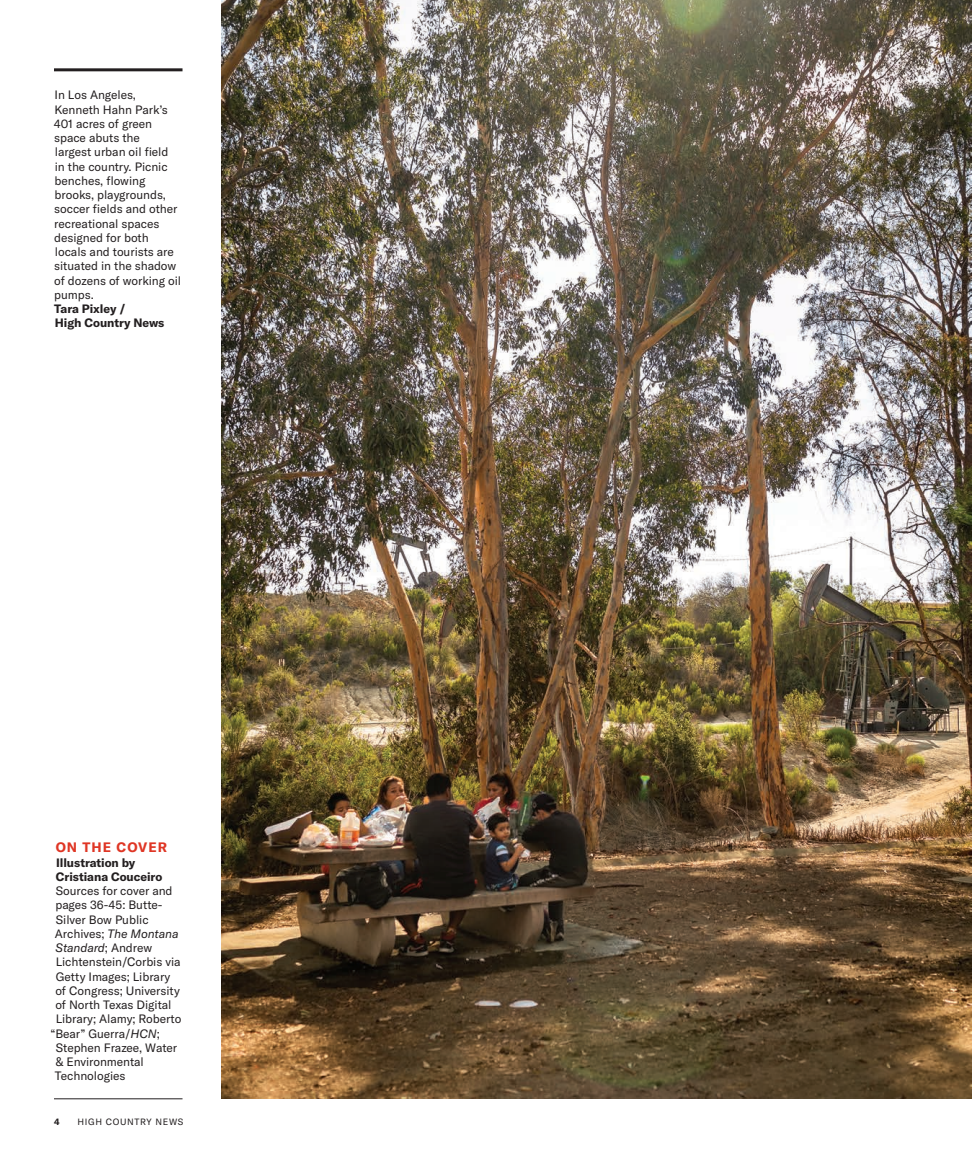
<style>
.page{position:relative;width:972px;height:1175px;background:#fff}
.page>*{position:absolute;margin:0;border:0;box-sizing:border-box;transform-origin:0 0}
.t1{font:700 13.5px "GT America";letter-spacing:.075em;color:#df3625}
.t2{font:12px/14.2px "GT America";letter-spacing:-.005em;color:#231f20}
.t3{font:700 12px/14.2px "GT America";letter-spacing:-.005em;color:#231f20}
.t4{font:italic 12px "GT America";letter-spacing:-.005em;color:#231f20}
.t5{font:9px "GT America";letter-spacing:.075em;color:#231f20}
.t6{font:700 9px "GT America";color:#231f20}
.s1{font-style:normal}
.s2{font-style:italic}
</style>
<div class="page">
<hr style="left:54px;top:68px;width:129px;height:3px;background:#231f20">
<hr style="left:54px;top:1098px;width:129px;height:1px;background:#231f20">
<img style="left:222px;top:0;width:750px;height:1098px">
<p class="t2" style="left:54px;top:88px;width:129px">In Los Angeles,<br>Kenneth Hahn Park’s<br>401 acres of green space abuts the<br>largest urban oil field<br>in the country. Picnic benches, flowing brooks, playgrounds, soccer fields and other recreational spaces designed for both locals and tourists are situated in the shadow of dozens of working oil pumps.</p>
<p class="t3" style="left:54px;top:301px;width:112px">Tara Pixley /<br>High Country News</p>
<p class="t1" style="left:56px;top:839px;width:113px">ON THE COVER</p>
<p class="t3" style="left:56px;top:855px;width:108px">Illustration by<br>Cristiana Couceiro</p>
<p class="t2" style="left:56px;top:883px;width:118px">Sources for cover and</p>
<p class="t2" style="left:55px;top:898px;width:109px">pages 36-45: Butte-</p>
<p class="t2" style="left:56px;top:912px;width:94px">Silver Bow Public</p>
<p class="t4" style="left:55px;top:926px;width:125px"><span class="s1">Archives;</span> The Montana</p>
<p class="t4" style="left:56px;top:940px;width:98px">Standard<span class="s1">; Andrew</span></p>
<p class="t2" style="left:56px;top:955px;width:126px">Lichtenstein/Corbis via</p>
<p class="t2" style="left:56px;top:969px;width:116px">Getty Images; Library</p>
<p class="t2" style="left:55px;top:983px;width:126px">of Congress; University</p>
<p class="t2" style="left:55px;top:997px;width:118px">of North Texas Digital</p>
<p class="t2" style="left:56px;top:1012px;width:127px">Library; Alamy; Roberto</p>
<p class="t2" style="left:50px;top:1026px;width:111px">“Bear” Guerra/<span class="s2">HCN</span>;</p>
<p class="t2" style="left:56px;top:1040px;width:123px">Stephen Frazee, Water</p>
<p class="t2" style="left:56px;top:1054px;width:90px">&amp; Environmental</p>
<p class="t2" style="left:55px;top:1069px;width:72px">Technologies</p>
<p class="t6" style="left:54px;top:1116px;width:7px">4</p>
<p class="t5" style="left:77px;top:1117px;width:107px">HIGH COUNTRY NEWS</p>
</div>
